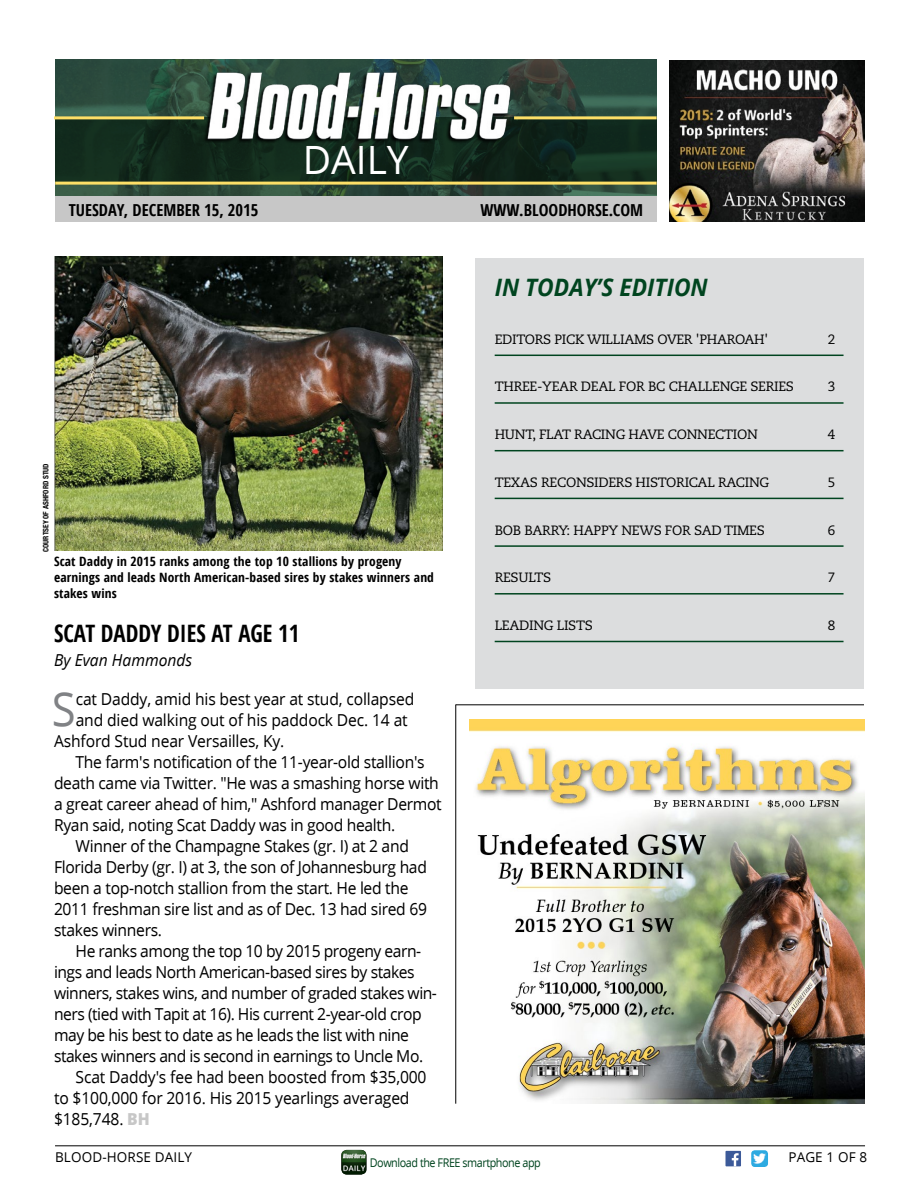
<style>
.page{position:relative;width:918px;height:1188px;background:#fff}
.page>*{position:absolute;margin:0;border:0;box-sizing:border-box;transform-origin:0 0}
.First_Paragraph{font:45.9px "Open Sans";color:#808285;scale:.95 1}
.t1{font:39px "Open Sans";color:#fff}
.Headline{font:700 condensed 24px "Open Sans";color:#000;scale:.95 1}
.In_This_Issue_Headli{font:italic 700 24px "Open Sans";color:#00441f;scale:.95 1}
.Body_Copy{font:16.5px/21px "Open Sans";letter-spacing:-.02em;color:#000;scale:.95 1}
.First_Paragraph-2{font:16.5px "Open Sans";letter-spacing:-.01em;color:#000;scale:.95 1}
.Date{font:700 condensed 16.5px "Open Sans";color:#000}
.Byline{font:italic 16.5px "Open Sans";color:#000;scale:.95 1}
.In_Today_s_Edition{font:13.5px "Caecilia LT Std";letter-spacing:-.02em;color:#000}
.t2{font:13.5px "Open Sans";letter-spacing:.01em;color:#000}
.t3{font:700 condensed 12.9px/16.2px "Open Sans";letter-spacing:.01em;color:#000;scale:1.05 1}
.t4{font:12px "Open Sans";letter-spacing:-.04em;color:#00441f;scale:.9 1}
.Photo_Credit{font:700 condensed 7.5px "Helvetica Neue LT Std";color:#000}
.s1{font-weight:800;color:#c7c7c7}
</style>
<div class="page">
<hr style="left:55px;top:1146px;width:810px;height:1px;background:#000">
<div style="left:726px;top:1151px;width:15px;height:15px;background:#3c5a99"></div>
<svg style="left:732px;top:1153px;width:7px;height:13px"></svg>
<img style="left:751px;top:1150px;width:17px;height:17px">
<svg style="left:55px;top:59px;width:602px;height:138px;background:#314f41"></svg>
<div style="left:55px;top:197px;width:602px;height:25px;background:#c7c7c7"></div>
<svg style="left:55px;top:117px;width:602px;height:65px;background:#142c1d"></svg>
<hr style="left:55px;top:182px;width:602px;height:3px;background:#fddf67">
<hr style="left:54px;top:116px;width:150px;height:3px;background:#fddf67">
<img style="left:200px;top:70px;width:311px;height:95px">
<hr style="left:514px;top:116px;width:143px;height:3px;background:#fddf67">
<hr style="left:456px;top:705px;width:408px;height:1px;background:#000">
<hr style="left:456px;top:705px;width:1px;height:399px;background:#000">
<div style="left:475px;top:258px;width:389px;height:431px;background:#dcddde"></div>
<img style="left:470px;top:719px;width:395px;height:385px">
<svg style="left:341px;top:1150px;width:26px;height:24px"></svg>
<img style="left:342px;top:1150px;width:24px;height:24px">
<img style="left:670px;top:60px;width:194px;height:162px">
<hr style="left:495px;top:355px;width:349px;height:1px;background:#00441f">
<hr style="left:495px;top:402px;width:349px;height:2px;background:#00441f">
<hr style="left:495px;top:450px;width:349px;height:1px;background:#00441f">
<hr style="left:495px;top:498px;width:349px;height:1px;background:#00441f">
<hr style="left:495px;top:545px;width:349px;height:2px;background:#00441f">
<hr style="left:495px;top:593px;width:349px;height:2px;background:#00441f">
<hr style="left:495px;top:641px;width:349px;height:1px;background:#00441f">
<img style="left:54px;top:256px;width:389px;height:295px">
<p class="t1" style="left:303px;top:144px;width:108px">DAILY</p>
<p class="Date" style="left:69px;top:203px;width:191px">TUESDAY, DECEMBER 15, 2015</p>
<p class="Date" style="left:480px;top:203px;width:164px">WWW.BLOODHORSE.COM</p>
<p class="In_This_Issue_Headli" style="left:495px;top:278px;width:226px">IN TODAY’S EDITION</p>
<p class="In_Today_s_Edition" style="left:495px;top:331px;width:275px">EDITORS PICK WILLIAMS OVER 'PHAROAH'</p>
<p class="In_Today_s_Edition" style="left:828px;top:331px;width:9px">2</p>
<p class="In_Today_s_Edition" style="left:495px;top:379px;width:301px">THREE-YEAR DEAL FOR BC CHALLENGE SERIES</p>
<p class="In_Today_s_Edition" style="left:828px;top:379px;width:9px">3</p>
<p class="In_Today_s_Edition" style="left:495px;top:427px;width:265px">HUNT, FLAT RACING HAVE CONNECTION</p>
<p class="In_Today_s_Edition" style="left:828px;top:427px;width:9px">4</p>
<p class="In_Today_s_Edition" style="left:495px;top:474px;width:276px">TEXAS RECONSIDERS HISTORICAL RACING</p>
<p class="In_Today_s_Edition" style="left:828px;top:474px;width:9px">5</p>
<p class="In_Today_s_Edition" style="left:495px;top:522px;width:272px">BOB BARRY: HAPPY NEWS FOR SAD TIMES</p>
<p class="In_Today_s_Edition" style="left:828px;top:522px;width:9px">6</p>
<p class="In_Today_s_Edition" style="left:495px;top:570px;width:58px">RESULTS</p>
<p class="In_Today_s_Edition" style="left:828px;top:570px;width:9px">7</p>
<p class="In_Today_s_Edition" style="left:495px;top:617px;width:100px">LEADING LISTS</p>
<p class="In_Today_s_Edition" style="left:828px;top:617px;width:9px">8</p>
<p class="Photo_Credit" style="left:41px;top:552px;width:90px;rotate:-90deg">COURTSEY OF ASHFORD STUD</p>
<p class="t3" style="left:54px;top:555px;width:363px">Scat Daddy in 2015 ranks among the top 10 stallions by progeny earnings and leads North American-based sires by stakes winners and stakes wins</p>
<p class="Headline" style="left:54px;top:624px;width:260px">SCAT DADDY DIES AT AGE 11</p>
<p class="Byline" style="left:54px;top:654px;width:147px">By Evan Hammonds</p>
<p class="First_Paragraph" style="left:52px;top:691px;width:27px">S</p>
<p class="First_Paragraph-2" style="left:76px;top:692px;width:358px">cat Daddy, amid his best year at stud, collapsed</p>
<p class="First_Paragraph-2" style="left:76px;top:713px;width:351px">and died walking out of his paddock Dec. 14 at</p>
<p class="First_Paragraph-2" style="left:54px;top:734px;width:244px">Ashford Stud near Versailles, Ky.</p>
<p class="Body_Copy" style="left:54px;top:753px;width:410px;text-indent:22px">The farm's notification of the 11-year-old stallion's death came via Twitter. "He was a smashing horse with a great career ahead of him," Ashford manager Dermot Ryan said, noting Scat Daddy was in good health.</p>
<p class="Body_Copy" style="left:54px;top:837px;width:394px;text-indent:22px">Winner of the Champagne Stakes (gr. I) at 2 and Florida Derby (gr. I) at 3, the son of Johannesburg had been a top-notch stallion from the start. He led the 2011 freshman sire list and as of Dec. 13 had sired 69 stakes winners.</p>
<p class="Body_Copy" style="left:54px;top:942px;width:405px;text-indent:22px">He ranks among the top 10 by 2015 progeny earn&shy;ings and leads North American-based sires by stakes winners, stakes wins, and number of graded stakes win&shy;ners (tied with Tapit at 16). His current 2-year-old crop may be his best to date as he leads the list with nine stakes winners and is second in earnings to Uncle Mo.</p>
<p class="Body_Copy" style="left:54px;top:1068px;width:394px;text-indent:22px">Scat Daddy's fee had been boosted from $35,000 to $100,000 for 2016. His 2015 yearlings averaged $185,748. <span class="s1">BH</span></p>
<p class="t4" style="left:370px;top:1158px;width:192px">Download the FREE smartphone app</p>
<p class="t2" style="left:55px;top:1151px;width:139px">BLOOD-HORSE DAILY</p>
<p class="t2" style="left:788px;top:1151px;width:80px">PAGE 1 OF 8</p>
</div>
